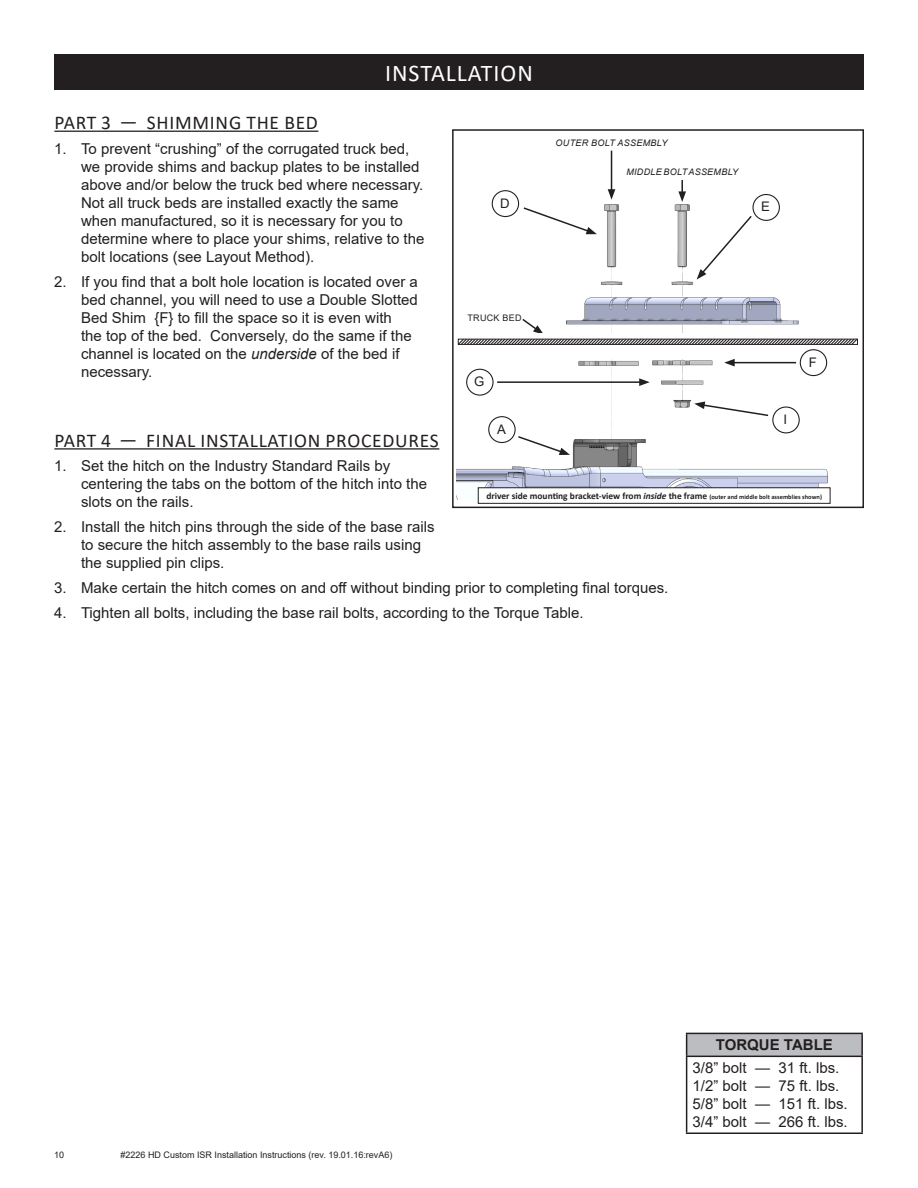
<style>
.page{position:relative;width:918px;height:1188px;background:#fff}
.page>*{position:absolute;margin:0;border:0;box-sizing:border-box;transform-origin:0 0}
.t1{font:24px "Calibri";letter-spacing:.04em;color:#fff}
.t2{font:19.5px "Calibri";letter-spacing:.04em;color:#231f20}
.t3{font:15px/18px "Arial";color:#231f20}
.t4{font:700 15px "Arial";color:#231f20}
.t5{font:13.2px "Arial";color:#231f20}
.t6{font:700 9.45px "Calibri";color:#231f20}
.t7{font:9px "Arial";color:#231f20}
.t8{font:italic 9px "Arial";letter-spacing:.035em;color:#231f20}
.t9{font:9px "Arial";letter-spacing:.035em;color:#231f20}
.s1{font-style:italic}
.s2{font-size:6.45px}
</style>
<div class="page">
<div style="left:54px;top:54px;width:810px;height:36px;background:#231f20"></div>
<div style="left:687px;top:1033px;width:175px;height:23px;background:#bcbdc0"></div>
<hr style="left:686px;top:1033px;width:177px;height:1px;background:#231f20">
<svg style="left:686px;top:1034px;width:1px;height:22px"></svg>
<hr style="left:861px;top:1034px;width:2px;height:22px;background:#231f20">
<hr style="left:686px;top:1056px;width:177px;height:1px;background:#231f20">
<hr style="left:686px;top:1057px;width:1px;height:75px;background:#231f20">
<hr style="left:861px;top:1057px;width:2px;height:75px;background:#231f20">
<hr style="left:686px;top:1132px;width:177px;height:2px;background:#231f20">
<hr style="left:54px;top:131px;width:264px;height:1px;background:#231f20">
<hr style="left:54px;top:448px;width:385px;height:2px;background:#231f20">
<img style="left:491px;top:204px;width:290px;height:113px">
<svg style="left:522px;top:206px;width:75px;height:28px"></svg>
<div style="left:492px;top:190px;width:27px;height:27px;border:1px solid #231f20;border-radius:50%"></div>
<svg style="left:697px;top:214px;width:56px;height:66px"></svg>
<div style="left:752px;top:194px;width:28px;height:27px;border:1px solid #231f20;border-radius:50%"></div>
<hr style="left:611px;top:151px;width:1px;height:41px;background:#231f20">
<svg style="left:608px;top:189px;width:7px;height:11px"></svg>
<svg style="left:678px;top:180px;width:8px;height:22px"></svg>
<img style="left:457px;top:360px;width:371px;height:139px">
<svg style="left:457px;top:317px;width:401px;height:28px"></svg>
<div style="left:458px;top:339px;width:400px;height:6px;border:1px solid #231f20"></div>
<div style="left:478px;top:488px;width:352px;height:15px;background:#fff"></div>
<div style="left:478px;top:487px;width:352px;height:17px;border:1px solid #231f20"></div>
<div style="left:800px;top:349px;width:27px;height:27px;border:1px solid #231f20;border-radius:50%"></div>
<div style="left:466px;top:369px;width:28px;height:27px;border:1px solid #231f20;border-radius:50%"></div>
<div style="left:772px;top:406px;width:28px;height:27px;border:1px solid #231f20;border-radius:50%"></div>
<hr style="left:732px;top:362px;width:64px;height:1px;background:#231f20">
<svg style="left:724px;top:359px;width:11px;height:7px"></svg>
<hr style="left:497px;top:381px;width:145px;height:2px;background:#231f20">
<svg style="left:639px;top:378px;width:11px;height:8px"></svg>
<svg style="left:517px;top:435px;width:53px;height:20px"></svg>
<div style="left:489px;top:417px;width:26px;height:26px;background:#fff;border-radius:50%"></div>
<div style="left:488px;top:416px;width:28px;height:27px;border:1px solid #231f20;border-radius:50%"></div>
<svg style="left:694px;top:402px;width:76px;height:15px"></svg>
<div style="left:452px;top:129px;width:412px;height:379px;border:2px solid #231f20"></div>
<h1 class="t1" style="left:385px;top:56px;width:149px">INSTALLATION</h1>
<h2 class="t2" style="left:54px;top:109px;width:265px">PART 3 — SHIMMING THE BED</h2>
<p class="t3" style="left:81px;top:139px;width:345px;text-indent:-27px">1. To prevent “crushing” of the corrugated truck bed, we provide shims and backup plates to be installed above and/or below the truck bed where necessary.<br>Not all truck beds are installed exactly the same when manufactured, so it is necessary for you to determine where to place your shims, relative to the bolt locations (see Layout Method).</p>
<p class="t3" style="left:81px;top:272px;width:338px;text-indent:-27px">2. If you find that a bolt hole location is located over a bed channel, you will need to use a Double Slotted Bed Shim {F} to fill the space so it is even with<br>the top of the bed. Conversely, do the same if the channel is located on the <span class="s1">underside</span> of the bed if necessary.</p>
<p class="t8" style="left:556px;top:137px;width:113px">OUTER BOLT ASSEMBLY</p>
<p class="t8" style="left:626px;top:166px;width:113px">MIDDLE BOLT ASSEMBLY</p>
<p class="t5" style="left:500px;top:194px;width:11px">D</p>
<p class="t5" style="left:761px;top:198px;width:10px">E</p>
<p class="t9" style="left:467px;top:312px;width:56px">TRUCK BED</p>
<p class="t5" style="left:474px;top:372px;width:12px">G</p>
<p class="t5" style="left:809px;top:353px;width:10px">F</p>
<p class="t5" style="left:784px;top:410px;width:5px">I</p>
<p class="t5" style="left:497px;top:420px;width:10px">A</p>
<h2 class="t2" style="left:54px;top:427px;width:386px">PART 4 — FINAL INSTALLATION PROCEDURES</h2>
<p class="t3" style="left:81px;top:457px;width:348px;text-indent:-27px">1. Set the hitch on the Industry Standard Rails by centering the tabs on the bottom of the hitch into the slots on the rails.</p>
<p class="t3" style="left:81px;top:518px;width:355px;text-indent:-27px">2. Install the hitch pins through the side of the base rails to secure the hitch assembly to the base rails using the supplied pin clips.</p>
<p class="t3" style="left:54px;top:579px;width:616px">3. Make certain the hitch comes on and off without binding prior to completing final torques.</p>
<p class="t3" style="left:54px;top:603px;width:531px">4. Tighten all bolts, including the base rail bolts, according to the Torque Table.</p>
<p class="t6" style="left:486px;top:489px;width:337px">driver side mounting bracket‑view from <span class="s1">inside</span> the frame <span class="s2">(outer and middle bolt assemblies shown)</span></p>
<p class="t7" style="left:54px;top:1149px;width:12px">10</p>
<p class="t7" style="left:121px;top:1149px;width:273px">#2226 HD Custom ISR Installation Instructions (rev. 19.01.16:revA6)</p>
<p class="t4" style="left:716px;top:1034px;width:118px">TORQUE TABLE</p>
<p class="t3" style="left:693px;top:1059px;width:157px">3/8” bolt — 31 ft. lbs.<br>1/2” bolt — 75 ft. lbs.<br>5/8” bolt — 151 ft. lbs.<br>3/4” bolt — 266 ft. lbs.</p>
</div>
